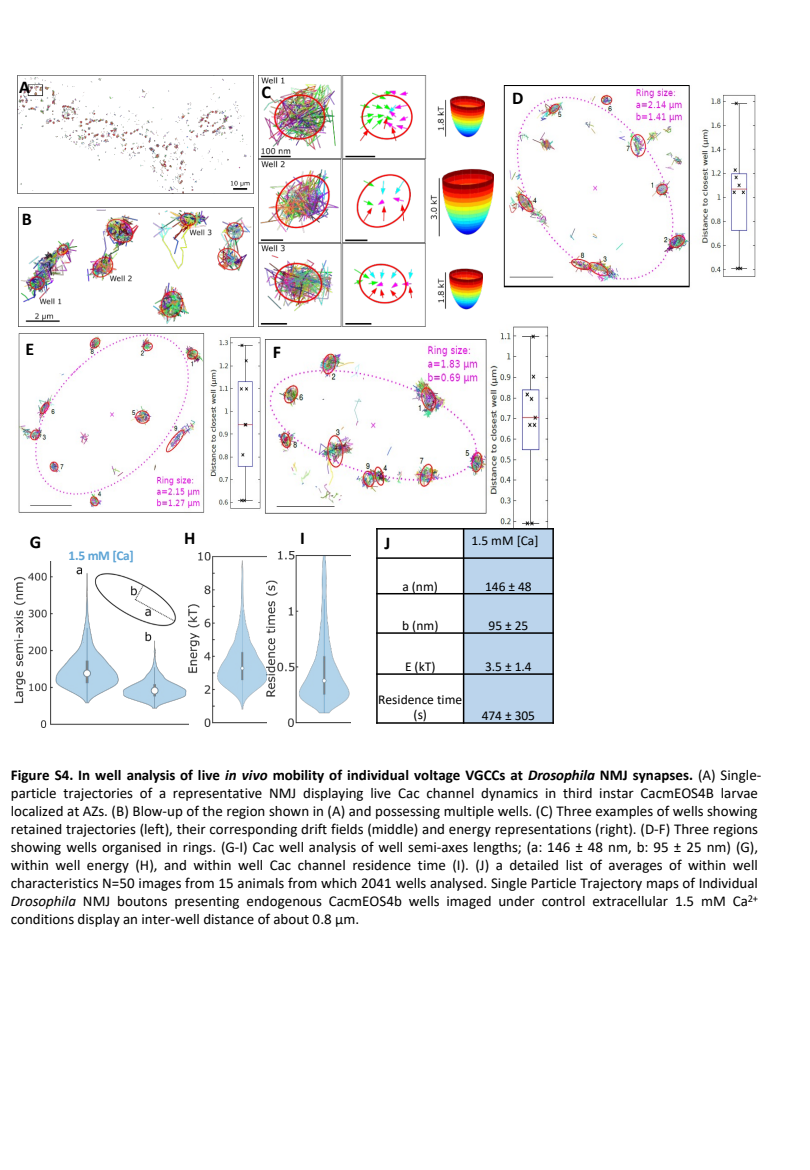
<style>
.page{position:relative;width:810px;height:1170px;background:#fff}
.page>*{position:absolute;margin:0;border:0;box-sizing:border-box;transform-origin:0 0}
.t1{font:700 18px "Calibri";color:#000}
.t2{font:15px/18px "Calibri";color:#000}
.t3{font:13.5px/15.1px "Calibri";color:#000;text-align:center}
.t4{font:700 13.5px "Calibri";color:#5da4d5}
.s1{font-weight:700}
.s2{font-weight:700;font-style:italic}
.s3{font-style:italic}
</style>
<div class="page">
<img style="left:503px;top:85px;width:253px;height:203px">
<img style="left:18px;top:333px;width:243px;height:180px">
<img style="left:264px;top:326px;width:285px;height:212px">
<img style="left:17px;top:76px;width:236px;height:118px">
<img style="left:19px;top:209px;width:234px;height:118px">
<img style="left:259px;top:76px;width:225px;height:83px">
<img style="left:259px;top:159px;width:235px;height:83px">
<img style="left:259px;top:244px;width:223px;height:83px">
<div style="left:464px;top:529px;width:89px;height:29px;background:#bbd4ec"></div>
<div style="left:464px;top:558px;width:89px;height:36px;background:#bbd4ec"></div>
<div style="left:464px;top:594px;width:89px;height:39px;background:#bbd4ec"></div>
<div style="left:464px;top:633px;width:89px;height:41px;background:#bbd4ec"></div>
<div style="left:464px;top:674px;width:89px;height:49px;background:#bbd4ec"></div>
<hr style="left:463px;top:528px;width:1px;height:196px;background:#000">
<hr style="left:376px;top:557px;width:178px;height:2px;background:#000">
<hr style="left:376px;top:593px;width:178px;height:1px;background:#000">
<hr style="left:376px;top:632px;width:178px;height:2px;background:#000">
<hr style="left:376px;top:673px;width:178px;height:2px;background:#000">
<hr style="left:376px;top:528px;width:2px;height:196px;background:#000">
<hr style="left:552px;top:528px;width:2px;height:196px;background:#000">
<hr style="left:376px;top:528px;width:178px;height:2px;background:#000">
<hr style="left:376px;top:722px;width:178px;height:2px;background:#000">
<img style="left:188px;top:552px;width:162px;height:174px">
<img style="left:15px;top:561px;width:173px;height:167px">
<img style="left:83px;top:570px;width:95px;height:72px">
<p class="t1" style="left:19px;top:75px;width:12px">A</p>
<p class="t1" style="left:22px;top:208px;width:12px">B</p>
<p class="t1" style="left:261px;top:81px;width:11px">C</p>
<p class="t1" style="left:25px;top:337px;width:10px">E</p>
<p class="t1" style="left:273px;top:341px;width:10px">F</p>
<p class="t1" style="left:30px;top:530px;width:13px">G</p>
<p class="t1" style="left:184px;top:527px;width:13px">H</p>
<p class="t1" style="left:300px;top:527px;width:6px">I</p>
<p class="t4" style="left:69px;top:547px;width:67px">1.5 mM [Ca]</p>
<p class="t1" style="left:512px;top:87px;width:13px">D</p>
<p class="t1" style="left:385px;top:532px;width:7px">J</p>
<p class="t3" style="left:471px;top:532px;width:69px">1.5 mM [Ca]</p>
<p class="t3" style="left:402px;top:579px;width:37px">a (nm)</p>
<p class="t3" style="left:485px;top:579px;width:48px">146 ± 48</p>
<p class="t3" style="left:402px;top:618px;width:38px">b (nm)</p>
<p class="t3" style="left:489px;top:618px;width:41px">95 ± 25</p>
<p class="t3" style="left:405px;top:659px;width:32px">E (kT)</p>
<p class="t3" style="left:485px;top:659px;width:48px">3.5 ± 1.4</p>
<p class="t3" style="left:378px;top:692px;width:86px">Residence time (s)</p>
<p class="t3" style="left:482px;top:708px;width:55px">474 ± 305</p>
<p class="t2" style="left:11px;top:766px;width:752px"><span class="s1">Figure S4. In well analysis of live</span> <span class="s2">in vivo</span> <span class="s1">mobility of individual voltage VGCCs at</span> <span class="s2">Drosophila</span> <span class="s1">NMJ synapses.</span> (A) Single&shy;particle trajectories of a representative NMJ displaying live Cac channel dynamics in third instar CacmEOS4B larvae localized at AZs. (B) Blow-up of the region shown in (A) and possessing multiple wells. (C) Three examples of wells showing retained trajectories (left), their corresponding drift fields (middle) and energy representations (right). (D-F) Three regions showing wells organised in rings. (G-I) Cac well analysis of well semi-axes lengths; (a: 146 ± 48 nm, b: 95 ± 25 nm) (G), within well energy (H), and within well Cac channel residence time (I). (J) a detailed list of averages of within well characteristics N=50 images from 15 animals from which 2041 wells analysed. Single Particle Trajectory maps of Individual <span class="s3">Drosophila</span> NMJ boutons presenting endogenous CacmEOS4b wells imaged under control extracellular 1.5 mM Ca<sup>2+ </sup>conditions display an inter-well distance of about 0.8 µm.</p>
</div>
